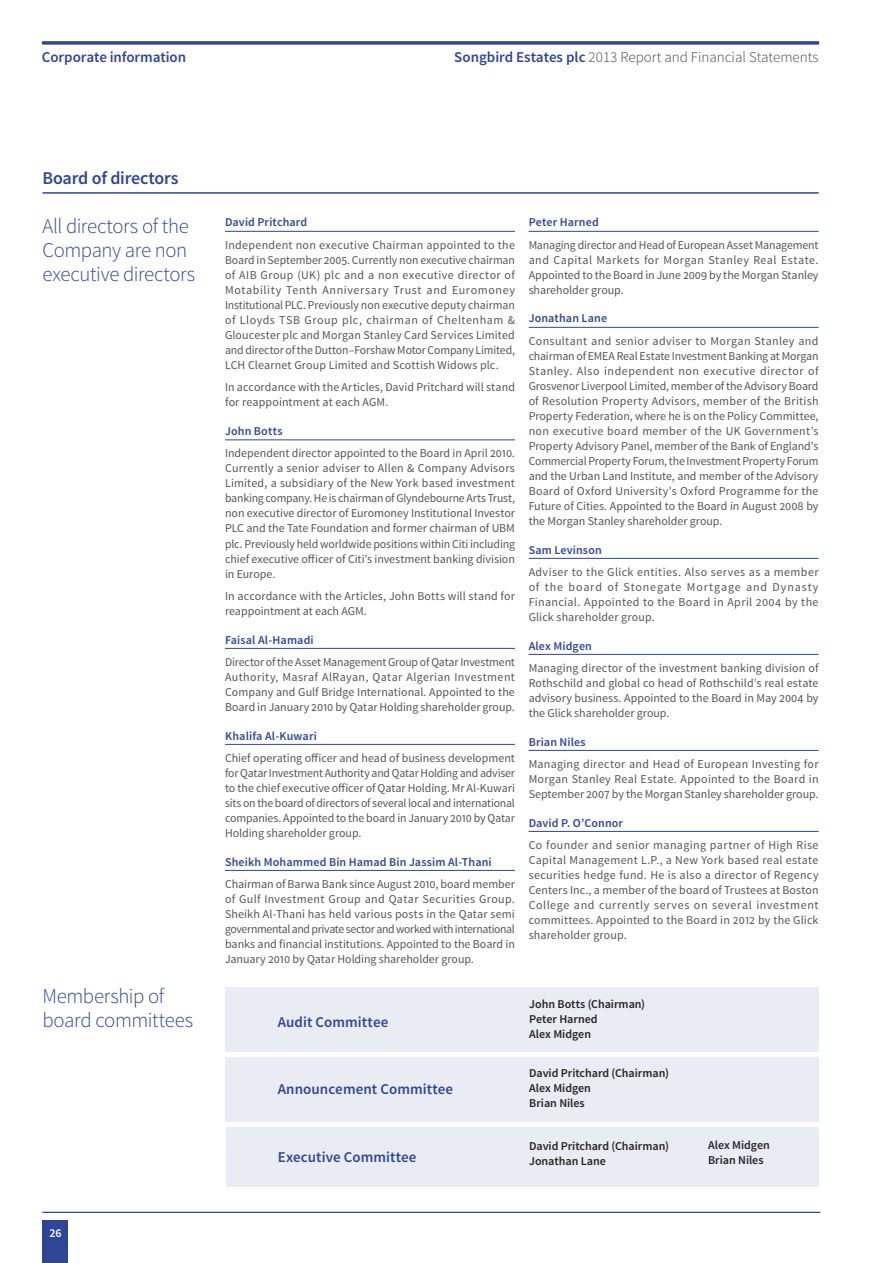
<style>
.page{position:relative;width:893px;height:1263px;background:#fff}
.page>*{position:absolute;margin:0;border:0;box-sizing:border-box;transform-origin:0 0}
.t1{font:300 21px/24px "Source Sans Pro";letter-spacing:-.02em;color:#2f4696}
.t2{font:600 18px "Source Sans Pro";letter-spacing:-.015em;color:#2f4696}
.t3{font:600 15px "Source Sans Pro";letter-spacing:.005em;color:#2f4696}
.t4{font:300 15px "Source Sans Pro";color:#464646}
.t5{font:12px/15px "Source Sans Pro";color:#555;text-align:justify}
.t6{font:600 12px "Source Sans Pro";letter-spacing:.015em;color:#2f4696}
.t7{font:600 12px/15px "Source Sans Pro";letter-spacing:-.005em;color:#242424}
.t8{font:600 12px "Source Sans Pro";color:#fff}
.s1{font-weight:600;color:#2f4696}
</style>
<div class="page">
<div style="left:43px;top:1220px;width:25px;height:43px;background:#2f4696"></div>
<hr style="left:43px;top:1212px;width:777px;height:1px;background:#2f4696">
<hr style="left:43px;top:41px;width:776px;height:3px;background:#2f4696">
<hr style="left:43px;top:193px;width:776px;height:1px;background:#2f4696">
<hr style="left:225px;top:231px;width:290px;height:1px;background:#2f4696">
<hr style="left:225px;top:439px;width:290px;height:1px;background:#2f4696">
<hr style="left:225px;top:648px;width:290px;height:1px;background:#2f4696">
<hr style="left:225px;top:744px;width:290px;height:1px;background:#2f4696">
<hr style="left:225px;top:870px;width:290px;height:1px;background:#2f4696">
<hr style="left:529px;top:231px;width:290px;height:1px;background:#2f4696">
<hr style="left:529px;top:327px;width:290px;height:1px;background:#2f4696">
<hr style="left:529px;top:558px;width:290px;height:1px;background:#2f4696">
<hr style="left:529px;top:654px;width:290px;height:1px;background:#2f4696">
<hr style="left:529px;top:750px;width:290px;height:1px;background:#2f4696">
<hr style="left:529px;top:831px;width:290px;height:1px;background:#2f4696">
<div style="left:225px;top:1057px;width:594px;height:65px;background:#eaecf4"></div>
<div style="left:225px;top:987px;width:594px;height:65px;background:#eaecf4"></div>
<div style="left:226px;top:1127px;width:593px;height:59px;background:#eaecf4"></div>
<p class="t3" style="left:42px;top:48px;width:146px">Corporate information</p>
<p class="t4" style="left:454px;top:48px;width:366px"><span class="s1">Songbird Estates plc</span> 2013 Report and Financial Statements</p>
<h2 class="t2" style="left:43px;top:166px;width:138px">Board of directors</h2>
<h1 class="t1" style="left:43px;top:214px;width:154px">All directors of the<br>Company are non executive directors</h1>
<h1 class="t1" style="left:43px;top:984px;width:152px">Membership of board committees</h1>
<p class="t8" style="left:49px;top:1225px;width:14px">26</p>
<p class="t6" style="left:225px;top:215px;width:84px">David Pritchard</p>
<p class="t5" style="left:225px;top:238px;width:291px">Independent non executive Chairman appointed to the Board in September 2005. Currently non executive chairman of AIB Group (UK) plc and a non executive director of Motability Tenth Anniversary Trust and Euromoney Institutional PLC. Previously non executive deputy chairman of Lloyds TSB Group plc, chairman of Cheltenham &amp; Gloucester plc and Morgan Stanley Card Services Limited and director of the Dutton–Forshaw Motor Company Limited, LCH Clearnet Group Limited and Scottish Widows plc.</p>
<p class="t5" style="left:225px;top:380px;width:291px">In accordance with the Articles, David Pritchard will stand for reappointment at each AGM.</p>
<p class="t6" style="left:225px;top:423px;width:59px">John Botts</p>
<p class="t5" style="left:225px;top:446px;width:291px">Independent director appointed to the Board in April 2010.<br>Currently a senior adviser to Allen &amp; Company Advisors Limited, a subsidiary of the New York based investment banking company. He is chairman of Glyndebourne Arts Trust, non executive director of Euromoney Institutional Investor PLC and the Tate Foundation and former chairman of UBM plc. Previously held worldwide positions within Citi including chief executive officer of Citi’s investment banking division in Europe.</p>
<p class="t5" style="left:225px;top:589px;width:291px">In accordance with the Articles, John Botts will stand for reappointment at each AGM.</p>
<p class="t6" style="left:225px;top:632px;width:90px">Faisal Al-Hamadi</p>
<p class="t5" style="left:225px;top:655px;width:291px">Director of the Asset Management Group of Qatar Investment Authority, Masraf AlRayan, Qatar Algerian Investment Company and Gulf Bridge International. Appointed to the Board in January 2010 by Qatar Holding shareholder group.</p>
<p class="t6" style="left:225px;top:728px;width:93px">Khalifa Al-Kuwari</p>
<p class="t5" style="left:225px;top:751px;width:291px">Chief operating officer and head of business development for Qatar Investment Authority and Qatar Holding and adviser to the chief executive officer of Qatar Holding. Mr Al-Kuwari sits on the board of directors of several local and international companies. Appointed to the board in January 2010 by Qatar Holding shareholder group.</p>
<p class="t6" style="left:225px;top:854px;width:268px">Sheikh Mohammed Bin Hamad Bin Jassim Al-Thani</p>
<p class="t5" style="left:225px;top:877px;width:291px">Chairman of Barwa Bank since August 2010, board member of Gulf Investment Group and Qatar Securities Group.<br>Sheikh Al-Thani has held various posts in the Qatar semi governmental and private sector and worked with international banks and financial institutions. Appointed to the Board in January 2010 by Qatar Holding shareholder group.</p>
<p class="t6" style="left:529px;top:215px;width:72px">Peter Harned</p>
<p class="t5" style="left:529px;top:238px;width:291px">Managing director and Head of European Asset Management and Capital Markets for Morgan Stanley Real Estate.<br>Appointed to the Board in June 2009 by the Morgan Stanley shareholder group.</p>
<p class="t6" style="left:529px;top:311px;width:80px">Jonathan Lane</p>
<p class="t5" style="left:529px;top:334px;width:291px">Consultant and senior adviser to Morgan Stanley and chairman of EMEA Real Estate Investment Banking at Morgan Stanley. Also independent non executive director of Grosvenor Liverpool Limited, member of the Advisory Board of Resolution Property Advisors, member of the British Property Federation, where he is on the Policy Committee, non executive board member of the UK Government’s Property Advisory Panel, member of the Bank of England's Commercial Property Forum, the Investment Property Forum and the Urban Land Institute, and member of the Advisory Board of Oxford University's Oxford Programme for the Future of Cities. Appointed to the Board in August 2008 by the Morgan Stanley shareholder group.</p>
<p class="t6" style="left:529px;top:542px;width:75px">Sam Levinson</p>
<p class="t5" style="left:529px;top:565px;width:291px">Adviser to the Glick entities. Also serves as a member of the board of Stonegate Mortgage and Dynasty Financial. Appointed to the Board in April 2004 by the Glick shareholder group.</p>
<p class="t6" style="left:529px;top:638px;width:65px">Alex Midgen</p>
<p class="t5" style="left:529px;top:661px;width:291px">Managing director of the investment banking division of Rothschild and global co head of Rothschild’s real estate advisory business. Appointed to the Board in May 2004 by the Glick shareholder group.</p>
<p class="t6" style="left:529px;top:734px;width:59px">Brian Niles</p>
<p class="t5" style="left:529px;top:757px;width:291px">Managing director and Head of European Investing for Morgan Stanley Real Estate. Appointed to the Board in September 2007 by the Morgan Stanley shareholder group.</p>
<p class="t6" style="left:529px;top:815px;width:96px">David P. O’Connor</p>
<p class="t5" style="left:529px;top:838px;width:291px">Co founder and senior managing partner of High Rise Capital Management L.P., a New York based real estate securities hedge fund. He is also a director of Regency Centers Inc., a member of the board of Trustees at Boston College and currently serves on several investment committees. Appointed to the Board in 2012 by the Glick shareholder group.</p>
<p class="t3" style="left:278px;top:1012px;width:112px">Audit Committee</p>
<p class="t3" style="left:278px;top:1080px;width:177px">Announcement Committee</p>
<p class="t7" style="left:529px;top:997px;width:117px">John Botts (Chairman)<br>Peter Harned<br>Alex Midgen</p>
<p class="t7" style="left:529px;top:1066px;width:141px">David Pritchard (Chairman)<br>Alex Midgen<br>Brian Niles</p>
<p class="t3" style="left:278px;top:1147px;width:140px">Executive Committee</p>
<p class="t7" style="left:529px;top:1138px;width:141px">David Pritchard (Chairman)<br>Jonathan Lane</p>
<p class="t7" style="left:708px;top:1138px;width:63px">Alex Midgen<br>Brian Niles</p>
</div>
